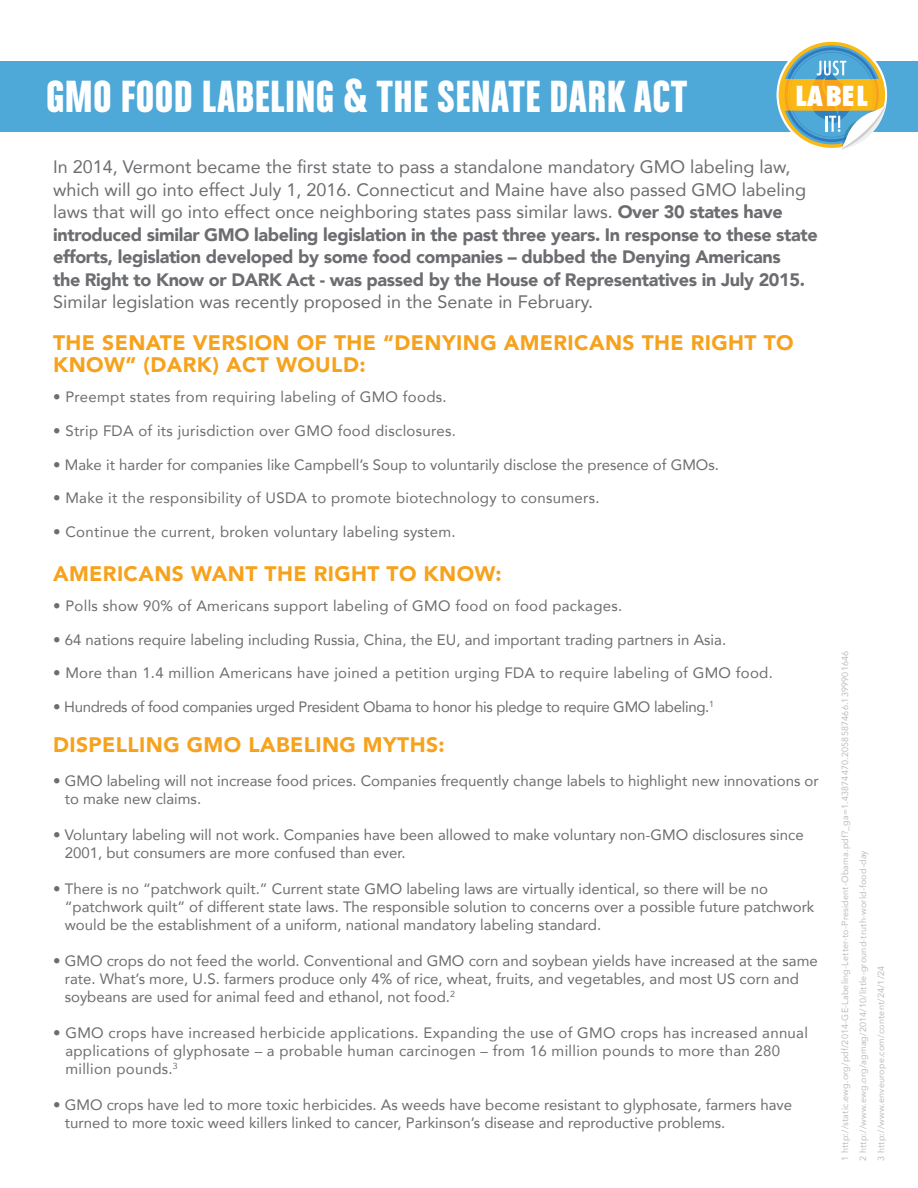
<style>
.page{position:relative;width:918px;height:1188px;background:#fff}
.page>*{position:absolute;margin:0;border:0;box-sizing:border-box;transform-origin:0 0}
.t1{font:48px "Chalet Comprime Hong Kong Eighty";letter-spacing:.02em;color:#fff}
.t2{font:800 condensed 27px "Futura";letter-spacing:.04em;color:#fff}
.t3{font:900 21px/22.2px "Avenir";letter-spacing:.02em;color:#f6a21c}
.t4{font:18px/22.5px "Avenir";color:#6c6d70}
.t5{font:15px/18px "Avenir";color:#6c6d70}
.t6{font:15px/18px "Avenir";letter-spacing:.02em;color:#6c6d70}
.t7{font:15px "Avenir";letter-spacing:-.02em;color:#6c6d70}
.t8{font:9px "Avenir";letter-spacing:.02em;color:#bcbdc0}
.s1{font-weight:900}
</style>
<div class="page">
<div style="left:0;top:61px;width:918px;height:71px;background:#4ea8d8"></div>
<svg style="left:779px;top:47px;width:107px;height:103px"></svg>
<p class="t1" style="left:46px;top:68px;width:642px">GMO FOOD LABELING &amp; THE SENATE DARK ACT</p>
<h2 class="t2" style="left:795px;top:77px;width:74px">LABEL</h2>
<p class="t4" style="left:53px;top:155px;width:766px">In 2014, Vermont became the first state to pass a standalone mandatory GMO labeling law, which will go into effect July 1, 2016. Connecticut and Maine have also passed GMO labeling laws that will go into effect once neighboring states pass similar laws. <span class="s1">Over 30 states have introduced similar GMO labeling legislation in the past three years. In response to these state efforts, legislation developed by some food companies – dubbed the Denying Americans<br>the Right to Know or DARK Act - was passed by the House of Representatives in July 2015.<br></span>Similar legislation was recently proposed in the Senate in February.</p>
<p class="t3" style="left:53px;top:331px;width:742px">THE SENATE VERSION OF THE “DENYING AMERICANS THE RIGHT TO<br>KNOW” (DARK) ACT WOULD:</p>
<p class="t6" style="left:53px;top:388px;width:395px">• Preempt states from requiring labeling of GMO foods.</p>
<p class="t6" style="left:53px;top:421px;width:404px">• Strip FDA of its jurisdiction over GMO food disclosures.</p>
<p class="t5" style="left:53px;top:455px;width:667px">• Make it harder for companies like Campbell’s Soup to voluntarily disclose the presence of GMOs.</p>
<p class="t6" style="left:53px;top:489px;width:548px">• Make it the responsibility of USDA to promote biotechnology to consumers.</p>
<p class="t6" style="left:53px;top:522px;width:404px">• Continue the current, broken voluntary labeling system.</p>
<p class="t3" style="left:53px;top:562px;width:450px">AMERICANS WANT THE RIGHT TO KNOW:</p>
<p class="t6" style="left:53px;top:597px;width:571px">• Polls show 90% of Americans support labeling of GMO food on food packages.</p>
<p class="t5" style="left:53px;top:630px;width:675px">• 64 nations require labeling including Russia, China, the EU, and important trading partners in Asia.</p>
<p class="t6" style="left:53px;top:664px;width:721px">• More than 1.4 million Americans have joined a petition urging FDA to require labeling of GMO food.</p>
<p class="t7" style="left:53px;top:695px;width:662px">• Hundreds of food companies urged President Obama to honor his pledge to require GMO labeling.<sup>1</sup></p>
<p class="t3" style="left:53px;top:733px;width:393px">DISPELLING GMO LABELING MYTHS:</p>
<p class="t5" style="left:65px;top:771px;width:756px;text-indent:-12px">• GMO labeling will not increase food prices. Companies frequently change labels to highlight new innovations or to make new claims.</p>
<p class="t5" style="left:65px;top:825px;width:741px;text-indent:-12px">• Voluntary labeling will not work. Companies have been allowed to make voluntary non-GMO disclosures since<br>2001, but consumers are more confused than ever.</p>
<p class="t5" style="left:65px;top:879px;width:751px;text-indent:-12px">• There is no “patchwork quilt.” Current state GMO labeling laws are virtually identical, so there will be no “patchwork quilt” of different state laws. The responsible solution to concerns over a possible future patchwork would be the establishment of a uniform, national mandatory labeling standard.</p>
<p class="t5" style="left:65px;top:951px;width:755px;text-indent:-12px">• GMO crops do not feed the world. Conventional and GMO corn and soybean yields have increased at the same rate. What’s more, U.S. farmers produce only 4% of rice, wheat, fruits, and vegetables, and most US corn and soybeans are used for animal feed and ethanol, not food.<sup>2</sup></p>
<p class="t6" style="left:65px;top:1023px;width:744px;text-indent:-12px">• GMO crops have increased herbicide applications. Expanding the use of GMO crops has increased annual applications of glyphosate – a probable human carcinogen – from 16 million pounds to more than 280 million pounds.<sup>3</sup></p>
<p class="t5" style="left:65px;top:1095px;width:729px;text-indent:-12px">• GMO crops have led to more toxic herbicides. As weeds have become resistant to glyphosate, farmers have turned to more toxic weed killers linked to cancer, Parkinson’s disease and reproductive problems.</p>
<p class="t8" style="left:838px;top:1161px;width:512px;rotate:-90deg">1 http://static.ewg.org/pdf/2014-GE-Labeling-Letter-to-President-Obama.pdf?_ga=1.43874470.2058587466.1399901646</p>
<p class="t8" style="left:856px;top:1161px;width:312px;rotate:-90deg">2 http://www.ewg.org/agmag/2014/10/little-ground-truth-world-food-day</p>
<p class="t8" style="left:874px;top:1161px;width:197px;rotate:-90deg">3 http://www.enveurope.com/content/24/1/24</p>
</div>
